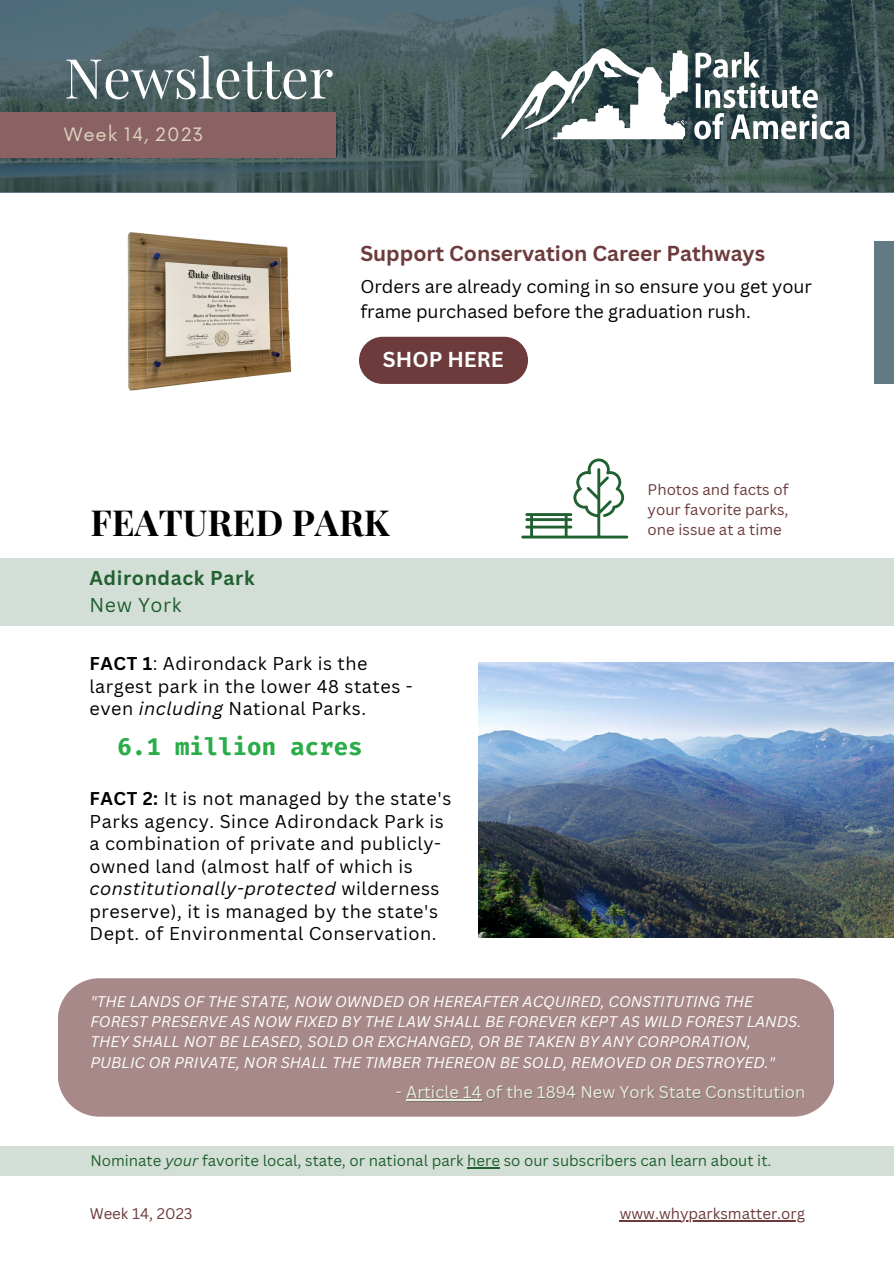
<style>
.page{position:relative;width:894px;height:1264px;background:#fff}
.page>*{position:absolute;margin:0;border:0;box-sizing:border-box;transform-origin:0 0}
.t1{font:55.2px "Playfair Display";color:#fff}
.t2{font:700 36px "Playfair Display";color:#000}
.t3{font:700 24px "Fira Code";color:#2aad49}
.t4{font:700 21px "Canva Sans";color:#6d3b3c}
.t5{font:700 21px "Canva Sans";color:#fff}
.t6{font:700 19.5px "Canva Sans";letter-spacing:.03em;color:#216030}
.t7{font:19.5px "Canva Sans";letter-spacing:.03em;color:#216030}
.t8{font:18px/22.5px "Canva Sans";letter-spacing:.03em;color:#000}
.t9{font:18px/24.8px "Canva Sans";color:#000}
.t10{font:18px "Now";letter-spacing:.05em;color:#ded5bf}
.t11{font:16.5px "Canva Sans";color:#efeadf}
.t12{font:italic 15px/20.2px "Canva Sans";color:#fff}
.t13{font:15px/20.2px "Canva Sans";color:#6d3b3c;text-align:justify}
.t14{font:15px "Canva Sans";color:#216030}
.s1{font-weight:700}
.s2{font-style:italic}
.s3{color:rgb(33 96 48/.4)}
</style>
<div class="page">
<div style="left:0;top:559px;width:893px;height:67px;background:#d3dfd6"></div>
<svg style="left:0;top:0;width:893px;height:192px;background:#445b5e"></svg>
<div style="left:0;top:113px;width:335px;height:45px;background:#8a6263"></div>
<svg style="left:501px;top:46px;width:186px;height:93px"></svg>
<svg style="left:694px;top:52px;width:155px;height:87px"></svg>
<svg style="left:521px;top:458px;width:107px;height:80px"></svg>
<div style="left:0;top:1145px;width:893px;height:30px;background:#d3dfd6"></div>
<div style="left:873px;top:241px;width:20px;height:143px;background:#627a84"></div>
<img style="left:478px;top:662px;width:415px;height:275px">
<img style="left:127px;top:232px;width:165px;height:159px">
<div style="left:359px;top:337px;width:169px;height:47px;background:#6d3b3c;border-radius:24px"></div>
<div style="left:58px;top:978px;width:775px;height:138px;background:#a7898a"></div>
<hr style="left:467px;top:1167px;width:33px;height:1px;background:#216030">
<hr style="left:619px;top:1220px;width:185px;height:1px;background:#6d3b3c">
<hr style="left:407px;top:1100px;width:75px;height:1px;background:#efeadf">
<hr style="left:406px;top:1099px;width:75px;height:1px;background:#efeadf">
<h1 class="t1" style="left:64px;top:39px;width:271px">Newsletter</h1>
<p class="t10" style="left:64px;top:124px;width:141px">Week 14, 2023</p>
<p class="t4" style="left:360px;top:238px;width:406px">Support Conservation Career Pathways</p>
<p class="t9" style="left:360px;top:274px;width:453px">Orders are already coming in so ensure you get your frame purchased before the graduation rush.</p>
<p class="t5" style="left:383px;top:345px;width:122px">SHOP HERE</p>
<h2 class="t2" style="left:90px;top:497px;width:301px">FEATURED PARK</h2>
<p class="t6" style="left:89px;top:564px;width:167px">Adirondack Park</p>
<p class="t7" style="left:89px;top:591px;width:94px">New York</p>
<p class="t8" style="left:89px;top:651px;width:324px"><span class="s1">FACT 1</span>: Adirondack Park is the largest park in the lower 48 states - even <span class="s2">including</span> National Parks.</p>
<h3 class="t3" style="left:117px;top:730px;width:246px">6.1 million acres</h3>
<p class="t8" style="left:89px;top:787px;width:363px"><span class="s1">FACT 2:</span> It is not managed by the state's Parks agency. Since Adirondack Park is a combination of private and publicly&shy;owned land (almost half of which is <span class="s2">constitutionally-protected</span> wilderness preserve), it is managed by the state's Dept. of Environmental Conservation.</p>
<p class="t13" style="left:647px;top:479px;width:142px">Photos and facts of your favorite parks, one issue at a time</p>
<p class="t12" style="left:90px;top:990px;width:712px">"THE LANDS OF THE STATE, NOW OWNDED OR HEREAFTER ACQUIRED, CONSTITUTING THE FOREST PRESERVE AS NOW FIXED BY THE LAW SHALL BE FOREVER KEPT AS WILD FOREST LANDS.<br>THEY SHALL NOT BE LEASED, SOLD OR EXCHANGED, OR BE TAKEN BY ANY CORPORATION, PUBLIC OR PRIVATE, NOR SHALL THE TIMBER THEREON BE SOLD, REMOVED OR DESTROYED."</p>
<p class="t11" style="left:396px;top:1080px;width:410px"><span class="s3">-</span> Article 14 of the 1894 New York State Constitution</p>
<p class="t14" style="left:90px;top:1150px;width:682px">Nominate <span class="s2">your</span> favorite local, state, or national park here so our subscribers can learn about it.</p>
<p class="t13" style="left:90px;top:1203px;width:104px">Week 14, 2023</p>
<p class="t13" style="left:619px;top:1203px;width:187px">www.whyparksmatter.org</p>
</div>
